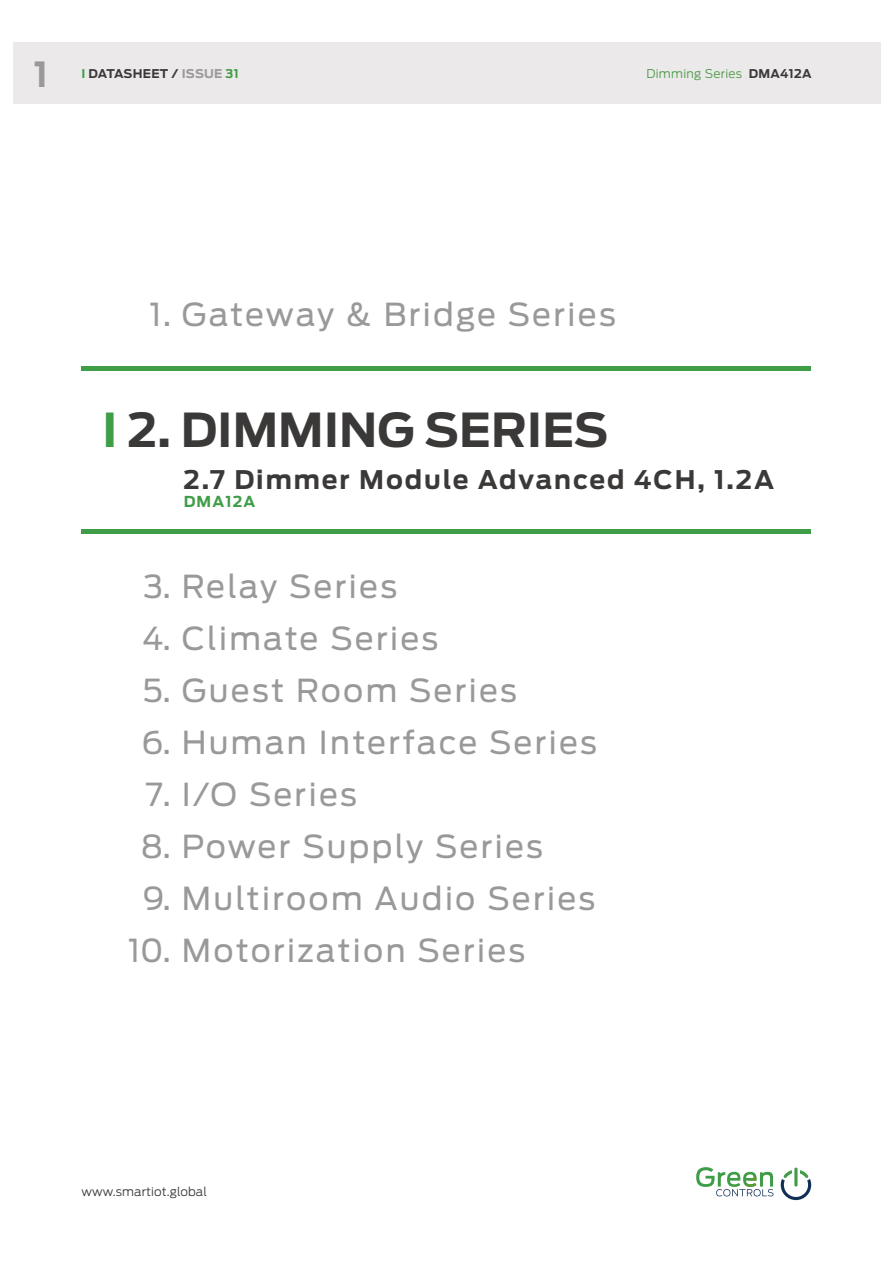
<style>
.page{position:relative;width:893px;height:1263px;background:#fff}
.page>*{position:absolute;margin:0;border:0;box-sizing:border-box;transform-origin:0 0}
.e-HomeGreen_Body_01{font:700 46.5px "Antenna";color:#3b3838}
.t1{font:700 34.5px "Antenna";color:#99989a}
.TOC_content{font:31.5px "Antenna";letter-spacing:.075em;color:#99989a}
.t2{font:700 25.5px "Antenna";letter-spacing:.075em;color:#3b3838}
.t3{font:700 15px "Antenna";letter-spacing:.075em;color:#3e9d46}
.t4{font:300 12px "Antenna";letter-spacing:.025em;color:#4a9a48}
.t5{font:300 12px "Antenna";letter-spacing:.01em;color:#3b3838}
.t6{font:700 12px "Antenna";letter-spacing:.025em;color:#3b3838}
.s1{color:#3e9d46}
.s2{color:#99989a}
.s3{font-weight:700;color:#3b3838}
</style>
<div class="page">
<hr style="left:794px;top:1167px;width:3px;height:19px;background:#3e9d46;border-radius:2px">
<svg style="left:781px;top:1170px;width:30px;height:30px"></svg>
<svg style="left:696px;top:1167px;width:77px;height:29px"></svg>
<div style="left:13px;top:43px;width:867px;height:61px;background:#ece9ea"></div>
<div style="left:82px;top:529px;width:729px;height:5px;background:#3e9d46"></div>
<div style="left:82px;top:366px;width:729px;height:5px;background:#3e9d46"></div>
<p class="t1" style="left:34px;top:54px;width:16px">1</p>
<p class="t6" style="left:81px;top:66px;width:159px"><span class="s1">I</span> DATASHEET / <span class="s2">ISSUE</span> <span class="s1">31</span></p>
<p class="t4" style="left:646px;top:66px;width:167px">Dimming Series <span class="s3">DMA412A</span></p>
<p class="TOC_content" style="left:150px;top:295px;width:468px">1. Gateway &amp; Bridge Series</p>
<p class="e-HomeGreen_Body_01" style="left:102px;top:402px;width:508px"><span class="s1">I</span> 2. DIMMING SERIES</p>
<p class="t2" style="left:183px;top:464px;width:592px">2.7 Dimmer Module Advanced 4CH, 1.2A</p>
<p class="t3" style="left:184px;top:492px;width:73px">DMA12A</p>
<p class="TOC_content" style="left:143px;top:568px;width:255px">3. Relay Series</p>
<p class="TOC_content" style="left:142px;top:620px;width:298px">4. Climate Series</p>
<p class="TOC_content" style="left:143px;top:672px;width:376px">5. Guest Room Series</p>
<p class="TOC_content" style="left:141px;top:724px;width:457px">6. Human Interface Series</p>
<p class="TOC_content" style="left:145px;top:776px;width:213px">7. I/O Series</p>
<p class="TOC_content" style="left:141px;top:828px;width:404px">8. Power Supply Series</p>
<p class="TOC_content" style="left:142px;top:880px;width:454px">9. Multiroom Audio Series</p>
<p class="TOC_content" style="left:128px;top:932px;width:399px">10. Motorization Series</p>
<p class="t5" style="left:82px;top:1184px;width:127px">www.smartiot.global</p>
</div>
